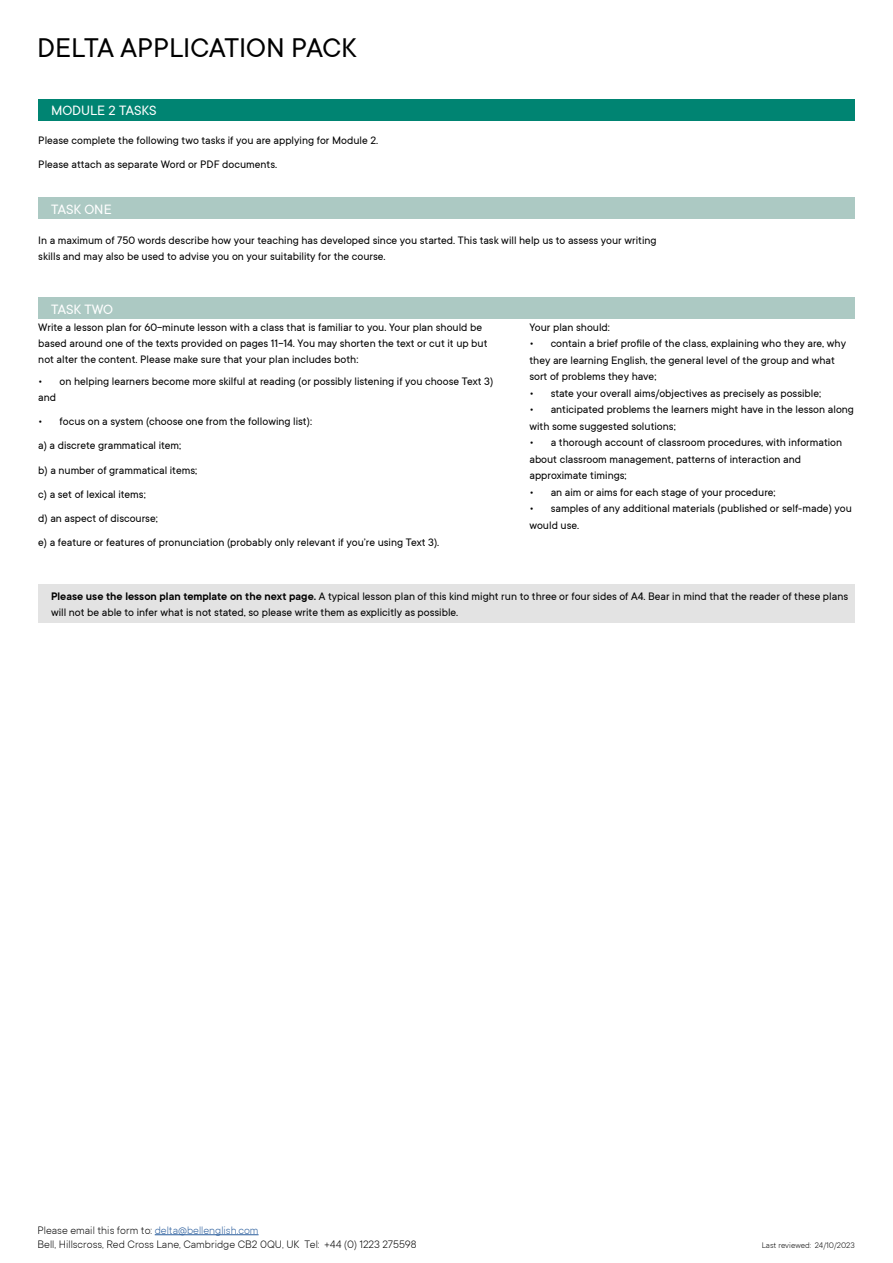
<style>
.page{position:relative;width:893px;height:1263px;background:#fff}
.page>*{position:absolute;margin:0;border:0;box-sizing:border-box;transform-origin:0 0}
.t1{font:30px "TT Commons";color:#000}
.t2{font:15px "TT Commons";color:#fff}
.t3{font:12px/16.5px "TT Commons";color:#000}
.t4{font:300 12px/14.2px "TT Commons";color:#000}
.t5{font:300 9px "TT Commons";color:#000}
.s1{font-weight:600}
.s2{color:#275b9b}
</style>
<div class="page">
<hr style="left:155px;top:1234px;width:104px;height:1px;background:#275b9b">
<div style="left:38px;top:585px;width:817px;height:38px;background:#e3e3e3"></div>
<div style="left:38px;top:99px;width:817px;height:21px;background:#008472"></div>
<div style="left:38px;top:198px;width:817px;height:21px;background:#acc9c3"></div>
<div style="left:38px;top:298px;width:817px;height:21px;background:#acc9c3"></div>
<h1 class="t1" style="left:37px;top:31px;width:321px">DELTA APPLICATION PACK</h1>
<p class="t2" style="left:51px;top:102px;width:107px">MODULE 2 TASKS</p>
<p class="t3" style="left:38px;top:128px;width:341px;line-height:24.3px">Please complete the following two tasks if you are applying for Module 2.<br>Please attach as separate Word or PDF documents.</p>
<p class="t2" style="left:51px;top:201px;width:62px">TASK ONE</p>
<p class="t3" style="left:38px;top:233px;width:620px;line-height:15.8px">In a maximum of 750 words describe how your teaching has developed since you started. This task will help us to assess your writing skills and may also be used to advise you on your suitability for the course.</p>
<p class="t2" style="left:51px;top:301px;width:64px">TASK TWO</p>
<p class="t3" style="left:38px;top:320px;width:451px;line-height:15.8px">Write a lesson plan for 60-minute lesson with a class that is familiar to you. Your plan should be based around one of the texts provided on pages 11-14. You may shorten the text or cut it up but not alter the content. Please make sure that your plan includes both:</p>
<p class="t3" style="left:38px;top:374px;width:456px;line-height:15.8px">• on helping learners become more skilful at reading (or possibly listening if you choose Text 3) and</p>
<p class="t3" style="left:38px;top:409px;width:402px;line-height:24.3px">• focus on a system (choose one from the following list):<br>a) a discrete grammatical item;<br>b) a number of grammatical items;<br>c) a set of lexical items;<br>d) an aspect of discourse;<br>e) a feature or features of pronunciation (probably only relevant if you’re using Text 3).</p>
<p class="t3" style="left:529px;top:319px;width:82px">Your plan should:</p>
<p class="t3" style="left:529px;top:335px;width:318px">• contain a brief profile of the class, explaining who they are, why they are learning English, the general level of the group and what sort of problems they have;</p>
<p class="t3" style="left:529px;top:385px;width:293px">• state your overall aims/objectives as precisely as possible;</p>
<p class="t3" style="left:529px;top:401px;width:326px">• anticipated problems the learners might have in the lesson along with some suggested solutions;</p>
<p class="t3" style="left:529px;top:434px;width:314px">• a thorough account of classroom procedures, with information about classroom management, patterns of interaction and approximate timings;</p>
<p class="t3" style="left:529px;top:484px;width:248px">• an aim or aims for each stage of your procedure;</p>
<p class="t3" style="left:529px;top:500px;width:324px">• samples of any additional materials (published or self-made) you would use.</p>
<p class="t3" style="left:51px;top:588px;width:799px"><span class="s1">Please use the lesson plan template on the next page.</span> A typical lesson plan of this kind might run to three or four sides of A4. Bear in mind that the reader of these plans will not be able to infer what is not stated, so please write them as explicitly as possible.</p>
<p class="t4" style="left:38px;top:1223px;width:381px">Please email this form to: <span class="s2">delta@bellenglish.com<br></span>Bell, Hillscross, Red Cross Lane, Cambridge CB2 0QU, UK Tel: +44 (0) 1223 275598</p>
<p class="t5" style="left:762px;top:1240px;width:94px">Last reviewed: 24/10/2023</p>
</div>
